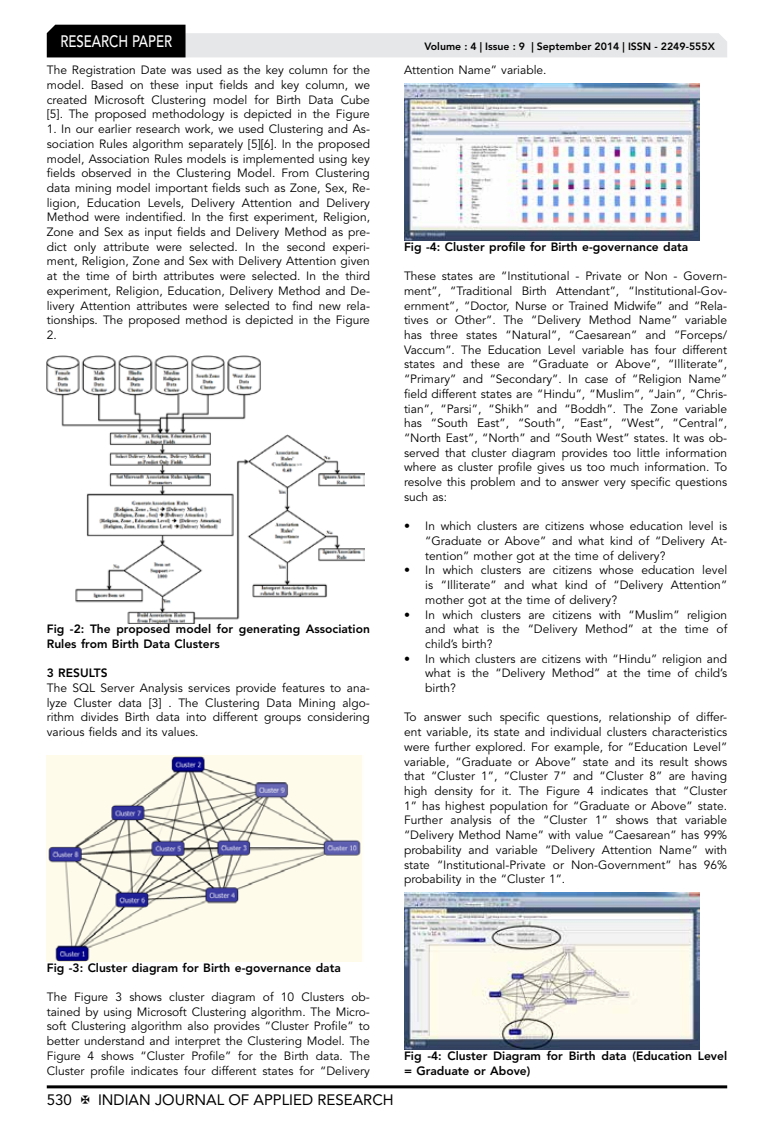
<style>
.page{position:relative;width:774px;height:1136px;background:#fff}
.page>*{position:absolute;margin:0;border:0;box-sizing:border-box;transform-origin:0 0}
.t1{font:500 16.5px "Avenir LT Std";color:#fff;scale:.8 1}
.t2{font:15px "Avenir LT Std";color:#000}
.t3{font:12px/14.7px "Avenir LT Std";color:#000;text-align:justify}
.t4{font:800 12px/14.7px "Avenir LT Std";color:#000}
.t5{font:800 10.5px "Avenir LT Std";color:#000}
</style>
<div class="page">
<hr style="left:47px;top:1085px;width:680px;height:3px;background:#000">
<svg style="left:47px;top:25px;width:680px;height:32px"></svg>
<img style="left:47px;top:355px;width:317px;height:268px">
<img style="left:47px;top:755px;width:315px;height:206px">
<img style="left:404px;top:83px;width:295px;height:158px">
<img style="left:404px;top:892px;width:295px;height:157px">
<h1 class="t1" style="left:60px;top:32px;width:139px">RESEARCH PAPER</h1>
<p class="t3" style="left:47px;top:63px;width:325px">The Registration Date was used as the key column for the model. Based on these input fields and key column, we created Microsoft Clustering model for Birth Data Cube [5]. The proposed methodology is depicted in the Figure</p>
<p class="t3" style="left:47px;top:122px;width:325px">1. In our earlier research work, we used Clustering and As&shy;sociation Rules algorithm separately [5][6]. In the proposed model, Association Rules models is implemented using key fields observed in the Clustering Model. From Clustering data mining model important fields such as Zone, Sex, Re&shy;ligion, Education Levels, Delivery Attention and Delivery Method were indentified. In the first experiment, Religion, Zone and Sex as input fields and Delivery Method as pre&shy;dict only attribute were selected. In the second experi&shy;ment, Religion, Zone and Sex with Delivery Attention given at the time of birth attributes were selected. In the third experiment, Religion, Education, Delivery Method and De&shy;livery Attention attributes were selected to find new rela&shy;tionships. The proposed method is depicted in the Figure 2.</p>
<p class="t4" style="left:47px;top:621px;width:325px">Fig -2: The proposed model for generating Association<br>Rules from Birth Data Clusters</p>
<p class="t4" style="left:47px;top:665px;width:62px">3 RESULTS</p>
<p class="t3" style="left:47px;top:680px;width:325px">The SQL Server Analysis services provide features to ana&shy;lyze Cluster data [3] . The Clustering Data Mining algo&shy;rithm divides Birth data into different groups considering various fields and its values.</p>
<p class="t5" style="left:424px;top:41px;width:292px">Volume : 4 | Issue : 9 | September 2014 | ISSN - 2249-555X</p>
<p class="t3" style="left:404px;top:63px;width:144px">Attention Name” variable.</p>
<p class="t4" style="left:404px;top:239px;width:286px">Fig -4: Cluster profile for Birth e-governance data</p>
<p class="t3" style="left:404px;top:269px;width:325px">These states are “Institutional - Private or Non - Govern&shy;ment”, “Traditional Birth Attendant”, “Institutional-Gov&shy;ernment”, “Doctor, Nurse or Trained Midwife” and “Rela&shy;tives or Other”. The “Delivery Method Name” variable has three states “Natural”, “Caesarean” and “Forceps/ Vaccum”. The Education Level variable has four different states and these are “Graduate or Above”, “Illiterate”, “Primary” and “Secondary”. In case of “Religion Name” field different states are “Hindu”, “Muslim”, “Jain”, “Chris&shy;tian”, “Parsi”, “Shikh” and “Boddh”. The Zone variable has “South East”, “South”, “East”, “West”, “Central”, “North East”, “North” and “South West” states. It was ob&shy;served that cluster diagram provides too little information where as cluster profile gives us too much information. To resolve this problem and to answer very specific questions such as:</p>
<p class="t3" style="left:425px;top:519px;width:303px;text-indent:-21px">• In which clusters are citizens whose education level is “Graduate or Above” and what kind of “Delivery At&shy;tention” mother got at the time of delivery?</p>
<p class="t3" style="left:425px;top:563px;width:303px;text-indent:-21px">• In which clusters are citizens whose education level is “Illiterate” and what kind of “Delivery Attention” mother got at the time of delivery?</p>
<p class="t3" style="left:425px;top:607px;width:303px;text-indent:-21px">• In which clusters are citizens with “Muslim” religion and what is the “Delivery Method” at the time of child’s birth?</p>
<p class="t3" style="left:425px;top:651px;width:303px;text-indent:-21px">• In which clusters are citizens with “Hindu” religion and what is the “Delivery Method” at the time of child’s birth?</p>
<p class="t3" style="left:404px;top:710px;width:325px">To answer such specific questions, relationship of differ&shy;ent variable, its state and individual clusters characteristics were further explored. For example, for “Education Level” variable, “Graduate or Above” state and its result shows that “Cluster 1”, “Cluster 7” and “Cluster 8” are having high density for it. The Figure 4 indicates that “Cluster 1” has highest population for “Graduate or Above” state.<br>Further analysis of the “Cluster 1” shows that variable “Delivery Method Name” with value “Caesarean” has 99% probability and variable “Delivery Attention Name” with state “Institutional-Private or Non-Government” has 96% probability in the “Cluster 1”.</p>
<p class="t4" style="left:47px;top:959px;width:295px">Fig -3: Cluster diagram for Birth e-governance data</p>
<p class="t3" style="left:47px;top:989px;width:325px">The Figure 3 shows cluster diagram of 10 Clusters ob&shy;tained by using Microsoft Clustering algorithm. The Micro&shy;soft Clustering algorithm also provides “Cluster Profile” to better understand and interpret the Clustering Model. The Figure 4 shows “Cluster Profile” for the Birth data. The Cluster profile indicates four different states for “Delivery</p>
<p class="t2" style="left:47px;top:1090px;width:27px">530</p>
<p class="t2" style="left:98px;top:1090px;width:297px">INDIAN JOURNAL OF APPLIED RESEARCH</p>
<p class="t4" style="left:404px;top:1048px;width:325px">Fig -4: Cluster Diagram for Birth data (Education Level = Graduate or Above)</p>
</div>
